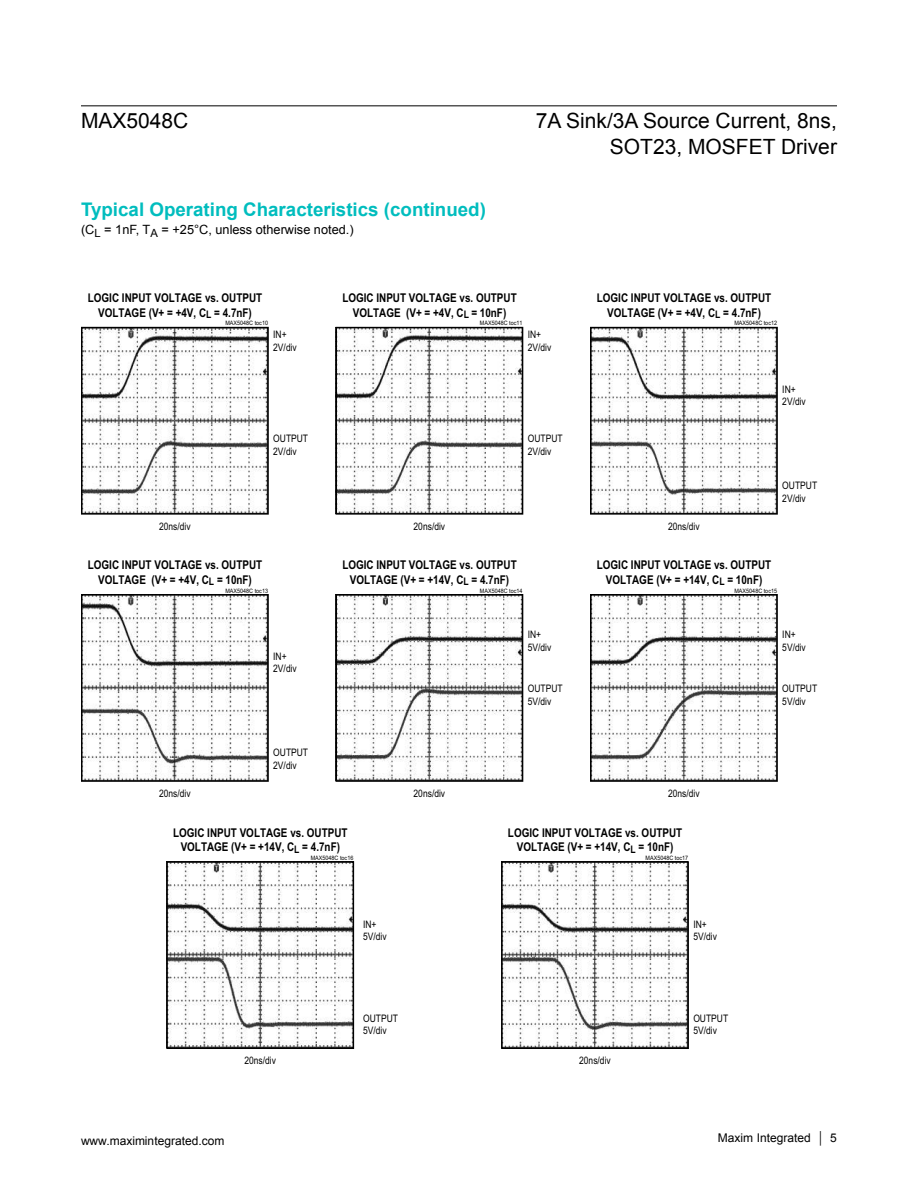
<style>
.page{position:relative;width:918px;height:1188px;background:#fff}
.page>*{position:absolute;margin:0;border:0;box-sizing:border-box;transform-origin:0 0}
.t1{font:21px/25.2px "Arial";color:#000;text-align:right}
.t2{font:700 18.75px "Arial";color:#00bdbe}
.t3{font:12.75px "Arial";color:#000}
.t4{font:700 12.15px/14.5px "Arial Narrow";color:#000;text-align:center}
.t5{font:12px "Arial";color:#000}
.t6{font:10.35px/12.5px "Arial Narrow";color:#000}
.t7{font:6px "Arial Narrow";color:#000;scale:1.1 1}
</style>
<div class="page">
<hr style="left:81px;top:105px;width:756px;height:1px;background:#000">
<img style="left:84px;top:330px;width:182px;height:182px">
<div style="left:81px;top:327px;width:188px;height:188px;border:2px solid #000"></div>
<img style="left:339px;top:330px;width:181px;height:182px">
<div style="left:336px;top:327px;width:187px;height:188px;border:2px solid #000"></div>
<img style="left:593px;top:330px;width:182px;height:182px">
<div style="left:590px;top:327px;width:188px;height:188px;border:2px solid #000"></div>
<img style="left:84px;top:597px;width:182px;height:182px">
<div style="left:81px;top:594px;width:188px;height:188px;border:2px solid #000"></div>
<img style="left:339px;top:597px;width:181px;height:182px">
<div style="left:336px;top:594px;width:187px;height:188px;border:2px solid #000"></div>
<img style="left:593px;top:597px;width:182px;height:182px">
<div style="left:590px;top:594px;width:188px;height:188px;border:2px solid #000"></div>
<img style="left:169px;top:864px;width:182px;height:182px">
<div style="left:166px;top:861px;width:188px;height:188px;border:2px solid #000"></div>
<img style="left:504px;top:864px;width:182px;height:182px">
<div style="left:501px;top:861px;width:188px;height:188px;border:2px solid #000"></div>
<h1 class="t1" style="left:81px;top:110px;width:109px">MAX5048C</h1>
<h1 class="t1" style="left:536px;top:110px;width:303px">7A Sink/3A Source Current, 8ns,<br>SOT23, MOSFET Driver</h1>
<h2 class="t2" style="left:81px;top:197px;width:406px">Typical Operating Characteristics (continued)</h2>
<p class="t3" style="left:81px;top:225px;width:274px">(C<sub>L</sub> = 1nF, T<sub>A</sub> = +25°C, unless otherwise noted.)</p>
<p class="t4" style="left:88px;top:292px;width:176px">LOGIC INPUT VOLTAGE vs. OUTPUT<br>VOLTAGE (V+ = +4V, C<sub>L</sub> = 4.7nF)</p>
<p class="t7" style="left:225px;top:320px;width:40px">MAX5048C toc10</p>
<p class="t4" style="left:342px;top:292px;width:176px">LOGIC INPUT VOLTAGE vs. OUTPUT<br>VOLTAGE (V+ = +4V, C<sub>L</sub> = 10nF)</p>
<p class="t7" style="left:480px;top:320px;width:40px">MAX5048C toc11</p>
<p class="t6" style="left:273px;top:328px;width:25px">IN+<br>2V/div</p>
<p class="t6" style="left:528px;top:328px;width:25px">IN+<br>2V/div</p>
<p class="t6" style="left:273px;top:432px;width:36px">OUTPUT<br>2V/div</p>
<p class="t6" style="left:528px;top:432px;width:36px">OUTPUT<br>2V/div</p>
<p class="t6" style="left:159px;top:520px;width:33px">20ns/div</p>
<p class="t6" style="left:414px;top:520px;width:33px">20ns/div</p>
<p class="t4" style="left:88px;top:559px;width:176px">LOGIC INPUT VOLTAGE vs. OUTPUT<br>VOLTAGE (V+ = +4V, C<sub>L</sub> = 10nF)</p>
<p class="t7" style="left:225px;top:587px;width:40px">MAX5048C toc13</p>
<p class="t4" style="left:342px;top:559px;width:176px">LOGIC INPUT VOLTAGE vs. OUTPUT<br>VOLTAGE (V+ = +14V, C<sub>L</sub> = 4.7nF)</p>
<p class="t7" style="left:480px;top:587px;width:40px">MAX5048C toc14</p>
<p class="t6" style="left:273px;top:650px;width:25px">IN+<br>2V/div</p>
<p class="t6" style="left:528px;top:629px;width:25px">IN+<br>5V/div</p>
<p class="t6" style="left:528px;top:682px;width:36px">OUTPUT<br>5V/div</p>
<p class="t6" style="left:273px;top:747px;width:36px">OUTPUT<br>2V/div</p>
<p class="t6" style="left:159px;top:787px;width:33px">20ns/div</p>
<p class="t6" style="left:414px;top:787px;width:33px">20ns/div</p>
<p class="t4" style="left:597px;top:292px;width:176px">LOGIC INPUT VOLTAGE vs. OUTPUT<br>VOLTAGE (V+ = +4V, C<sub>L</sub> = 4.7nF)</p>
<p class="t7" style="left:734px;top:320px;width:40px">MAX5048C toc12</p>
<p class="t6" style="left:782px;top:383px;width:25px">IN+<br>2V/div</p>
<p class="t6" style="left:668px;top:520px;width:33px">20ns/div</p>
<p class="t6" style="left:782px;top:479px;width:36px">OUTPUT<br>2V/div</p>
<p class="t4" style="left:597px;top:559px;width:176px">LOGIC INPUT VOLTAGE vs. OUTPUT<br>VOLTAGE (V+ = +14V, C<sub>L</sub> = 10nF)</p>
<p class="t7" style="left:734px;top:587px;width:40px">MAX5048C toc15</p>
<p class="t6" style="left:668px;top:787px;width:33px">20ns/div</p>
<p class="t6" style="left:782px;top:629px;width:25px">IN+<br>5V/div</p>
<p class="t6" style="left:782px;top:682px;width:36px">OUTPUT<br>5V/div</p>
<p class="t4" style="left:173px;top:826px;width:176px">LOGIC INPUT VOLTAGE vs. OUTPUT<br>VOLTAGE (V+ = +14V, C<sub>L</sub> = 4.7nF)</p>
<p class="t7" style="left:311px;top:854px;width:40px">MAX5048C toc16</p>
<p class="t6" style="left:363px;top:918px;width:25px">IN+<br>5V/div</p>
<p class="t6" style="left:244px;top:1055px;width:33px">20ns/div</p>
<p class="t6" style="left:363px;top:1012px;width:36px">OUTPUT<br>5V/div</p>
<p class="t4" style="left:508px;top:826px;width:176px">LOGIC INPUT VOLTAGE vs. OUTPUT<br>VOLTAGE (V+ = +14V, C<sub>L</sub> = 10nF)</p>
<p class="t7" style="left:646px;top:854px;width:40px">MAX5048C toc17</p>
<p class="t6" style="left:693px;top:918px;width:25px">IN+<br>5V/div</p>
<p class="t6" style="left:579px;top:1055px;width:33px">20ns/div</p>
<p class="t6" style="left:693px;top:1012px;width:36px">OUTPUT<br>5V/div</p>
<p class="t5" style="left:81px;top:1136px;width:145px">www.maximintegrated.com</p>
<p class="t5" style="left:718px;top:1133px;width:121px">Maxim Integrated │ 5</p>
</div>
